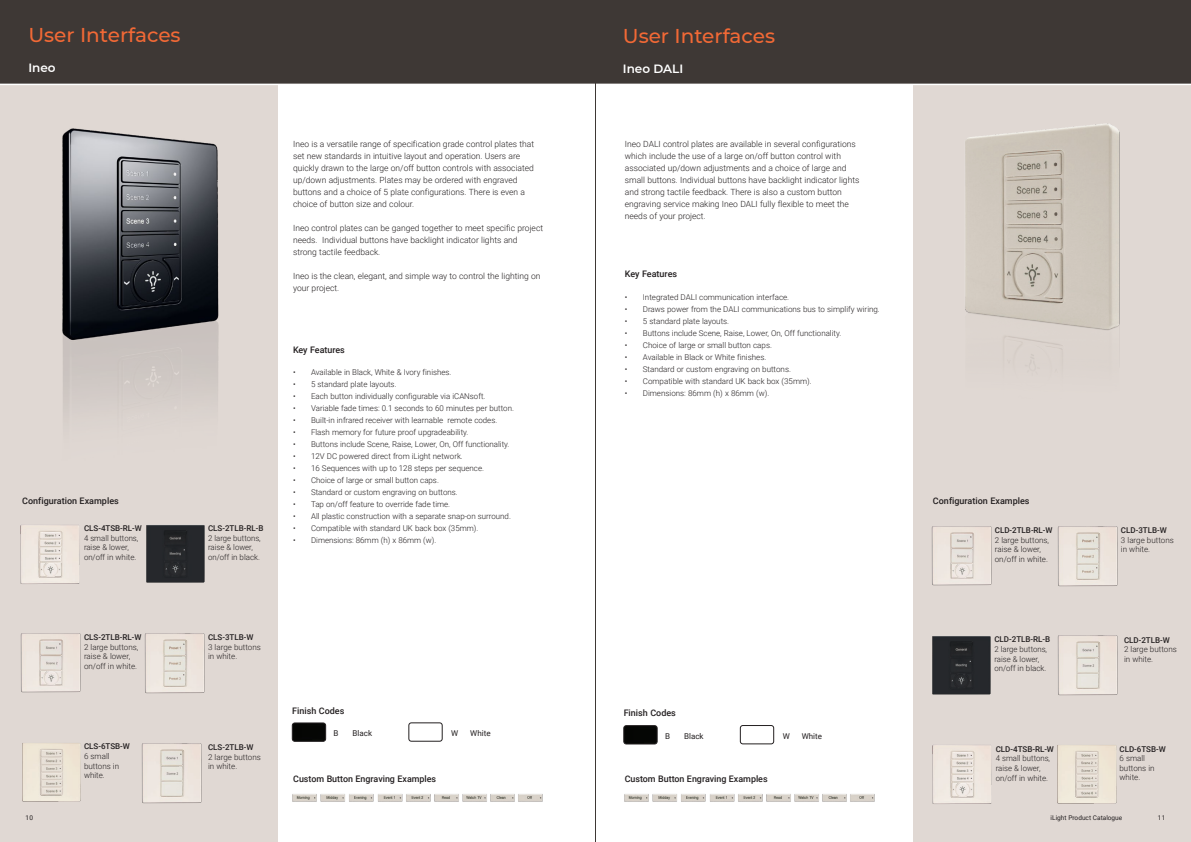
<style>
.page{position:relative;width:1191px;height:842px;background:#fff}
.page>*{position:absolute;margin:0;border:0;box-sizing:border-box;transform-origin:0 0}
.t1{font:500 20px "Montserrat";color:#f26935}
.t2{font:600 12px "Montserrat";color:#fff}
.t3{font:500 9px "Roboto";color:#231f20}
.t4{font:300 8.5px/12px "Roboto";color:#231f20}
.t5{font:300 8px/9.6px "Roboto";color:#231f20}
.t6{font:500 8px "Roboto";color:#231f20}
.t7{font:8px "Roboto";color:#231f20}
.t8{font:6.5px "Roboto";color:#231f20}
</style>
<div class="page">
<div style="left:0;top:84px;width:278px;height:758px;background:#e0d8d3"></div>
<div style="left:913px;top:84px;width:278px;height:758px;background:#e0d8d3"></div>
<div style="left:0;top:0;width:595px;height:84px;background:#3e3835"></div>
<hr style="left:0;top:84px;width:595px;height:1px;background:#fff">
<div style="left:595px;top:0;width:596px;height:84px;background:#3e3835"></div>
<hr style="left:595px;top:84px;width:596px;height:1px;background:#fff">
<img style="left:624px;top:794px;width:251px;height:8px">
<img style="left:965px;top:123px;width:155px;height:246px">
<img style="left:146px;top:525px;width:59px;height:58px">
<img style="left:22px;top:743px;width:59px;height:59px">
<img style="left:20px;top:525px;width:60px;height:59px">
<img style="left:625px;top:727px;width:32px;height:17px">
<div style="left:623px;top:725px;width:34px;height:19px;border:1px solid #231f20;border-radius:3px"></div>
<div style="left:740px;top:725px;width:34px;height:19px;border:1px solid #231f20;border-radius:3px"></div>
<img style="left:62px;top:128px;width:157px;height:288px">
<img style="left:292px;top:794px;width:251px;height:8px">
<img style="left:292px;top:723px;width:34px;height:18px">
<div style="left:292px;top:723px;width:34px;height:18px;border:1px solid #231f20;border-radius:3px"></div>
<div style="left:409px;top:723px;width:33px;height:18px;border:1px solid #231f20;border-radius:3px"></div>
<img style="left:20px;top:633px;width:61px;height:60px">
<img style="left:144px;top:633px;width:61px;height:61px">
<img style="left:141px;top:743px;width:61px;height:61px">
<img style="left:932px;top:636px;width:59px;height:59px">
<img style="left:1057px;top:745px;width:60px;height:59px">
<img style="left:932px;top:745px;width:60px;height:59px">
<img style="left:931px;top:526px;width:61px;height:60px">
<img style="left:1057px;top:526px;width:61px;height:61px">
<img style="left:1057px;top:635px;width:61px;height:61px">
<hr style="left:595px;top:0;width:1px;height:842px;background:#3e3835">
<p class="t1" style="left:28px;top:21px;width:154px">User Interfaces</p>
<p class="t2" style="left:28px;top:60px;width:29px">Ineo</p>
<p class="t1" style="left:623px;top:22px;width:154px">User Interfaces</p>
<p class="t2" style="left:623px;top:60px;width:62px">Ineo DALI</p>
<p class="t4" style="left:293px;top:138px;width:242px">Ineo is a versatile range of specification grade control plates that set new standards in intuitive layout and operation. Users are quickly drawn to the large on/off button controls with associated up/down adjustments. Plates may be ordered with engraved buttons and a choice of 5 plate configurations. There is even a choice of button size and colour.</p>
<p class="t4" style="left:293px;top:222px;width:251px">Ineo control plates can be ganged together to meet specific project needs. Individual buttons have backlight indicator lights and strong tactile feedback.</p>
<p class="t4" style="left:293px;top:270px;width:249px">Ineo is the clean, elegant, and simple way to control the lighting on your project.</p>
<p class="t4" style="left:625px;top:138px;width:236px">Ineo DALI control plates are available in several configurations which include the use of a large on/off button control with associated up/down adjustments and a choice of large and small buttons. Individual buttons have backlight indicator lights and strong tactile feedback. There is also a custom button engraving service making Ineo DALI fully flexible to meet the needs of your project.</p>
<p class="t3" style="left:625px;top:267px;width:54px">Key Features</p>
<p class="t5" style="left:625px;top:292px;width:166px">• Integrated DALI communication interface.</p>
<p class="t5" style="left:625px;top:304px;width:256px">• Draws power from the DALI communications bus to simplify wiring.</p>
<p class="t5" style="left:625px;top:316px;width:106px">• 5 standard plate layouts.</p>
<p class="t5" style="left:625px;top:328px;width:218px">• Buttons include Scene, Raise, Lower, On, Off functionality.</p>
<p class="t5" style="left:625px;top:340px;width:149px">• Choice of large or small button caps.</p>
<p class="t5" style="left:625px;top:352px;width:143px">• Available in Black or White finishes.</p>
<p class="t5" style="left:625px;top:364px;width:168px">• Standard or custom engraving on buttons.</p>
<p class="t5" style="left:625px;top:376px;width:188px">• Compatible with standard UK back box (35mm).</p>
<p class="t5" style="left:625px;top:388px;width:146px">• Dimensions: 86mm (h) x 86mm (w).</p>
<p class="t3" style="left:293px;top:344px;width:53px">Key Features</p>
<p class="t5" style="left:293px;top:367px;width:160px">• Available in Black, White &amp; Ivory finishes.</p>
<p class="t5" style="left:293px;top:379px;width:105px">• 5 standard plate layouts.</p>
<p class="t5" style="left:293px;top:391px;width:194px">• Each button individually configurable via iCANsoft.</p>
<p class="t5" style="left:293px;top:403px;width:222px">• Variable fade times: 0.1 seconds to 60 minutes per button.</p>
<p class="t5" style="left:293px;top:415px;width:206px">• Built-in infrared receiver with learnable remote codes.</p>
<p class="t5" style="left:293px;top:427px;width:177px">• Flash memory for future proof upgradeability.</p>
<p class="t5" style="left:293px;top:439px;width:218px">• Buttons include Scene, Raise, Lower, On, Off functionality.</p>
<p class="t5" style="left:293px;top:451px;width:171px">• 12V DC powered direct from iLight network.</p>
<p class="t5" style="left:293px;top:463px;width:192px">• 16 Sequences with up to 128 steps per sequence.</p>
<p class="t5" style="left:293px;top:475px;width:147px">• Choice of large or small button caps.</p>
<p class="t5" style="left:293px;top:487px;width:166px">• Standard or custom engraving on buttons.</p>
<p class="t5" style="left:293px;top:499px;width:159px">• Tap on/off feature to override fade time.</p>
<p class="t5" style="left:293px;top:511px;width:219px">• All plastic construction with a separate snap-on surround.</p>
<p class="t5" style="left:293px;top:523px;width:187px">• Compatible with standard UK back box (35mm).</p>
<p class="t5" style="left:293px;top:535px;width:145px">• Dimensions: 86mm (h) x 86mm (w).</p>
<p class="t3" style="left:22px;top:494px;width:98px">Configuration Examples</p>
<p class="t3" style="left:933px;top:494px;width:98px">Configuration Examples</p>
<p class="t6" style="left:84px;top:523px;width:59px">CLS-4TSB-RL-W</p>
<p class="t5" style="left:84px;top:533px;width:56px">4 small buttons, raise &amp; lower, on/off in white.</p>
<p class="t6" style="left:208px;top:523px;width:57px">CLS-2TLB-RL-B</p>
<p class="t5" style="left:208px;top:533px;width:54px">2 large buttons, raise &amp; lower, on/off in black.</p>
<p class="t6" style="left:994px;top:525px;width:59px">CLD-2TLB-RL-W</p>
<p class="t5" style="left:994px;top:535px;width:56px">2 large buttons, raise &amp; lower, on/off in white.</p>
<p class="t6" style="left:84px;top:632px;width:59px">CLS-2TLB-RL-W</p>
<p class="t5" style="left:84px;top:642px;width:56px">2 large buttons, raise &amp; lower, on/off in white.</p>
<p class="t6" style="left:84px;top:741px;width:47px">CLS-6TSB-W</p>
<p class="t5" style="left:84px;top:751px;width:37px">6 small buttons in white.</p>
<p class="t6" style="left:208px;top:632px;width:47px">CLS-3TLB-W</p>
<p class="t5" style="left:208px;top:642px;width:54px">3 large buttons in white.</p>
<p class="t6" style="left:208px;top:742px;width:47px">CLS-2TLB-W</p>
<p class="t5" style="left:208px;top:752px;width:54px">2 large buttons in white.</p>
<p class="t3" style="left:292px;top:704px;width:54px">Finish Codes</p>
<p class="t7" style="left:333px;top:727px;width:6px">B</p>
<p class="t7" style="left:352px;top:727px;width:21px">Black</p>
<p class="t7" style="left:451px;top:727px;width:9px">W</p>
<p class="t7" style="left:470px;top:727px;width:22px">White</p>
<p class="t3" style="left:293px;top:773px;width:144px">Custom Button Engraving Examples</p>
<p class="t3" style="left:623px;top:707px;width:54px">Finish Codes</p>
<p class="t7" style="left:665px;top:731px;width:6px">B</p>
<p class="t7" style="left:684px;top:731px;width:21px">Black</p>
<p class="t7" style="left:782px;top:731px;width:9px">W</p>
<p class="t7" style="left:801px;top:731px;width:22px">White</p>
<p class="t3" style="left:624px;top:772px;width:144px">Custom Button Engraving Examples</p>
<p class="t6" style="left:994px;top:634px;width:57px">CLD-2TLB-RL-B</p>
<p class="t5" style="left:994px;top:644px;width:54px">2 large buttons, raise &amp; lower, on/off in black.</p>
<p class="t6" style="left:995px;top:743px;width:60px">CLD-4TSB-RL-W</p>
<p class="t5" style="left:995px;top:753px;width:56px">4 small buttons, raise &amp; lower, on/off in white.</p>
<p class="t6" style="left:1121px;top:525px;width:47px">CLD-3TLB-W</p>
<p class="t5" style="left:1121px;top:535px;width:54px">3 large buttons in white.</p>
<p class="t6" style="left:1124px;top:634px;width:47px">CLD-2TLB-W</p>
<p class="t5" style="left:1124px;top:644px;width:54px">2 large buttons in white.</p>
<p class="t6" style="left:1119px;top:743px;width:48px">CLD-6TSB-W</p>
<p class="t5" style="left:1119px;top:753px;width:37px">6 small buttons in white.</p>
<p class="t8" style="left:26px;top:813px;width:9px">10</p>
<p class="t8" style="left:1050px;top:813px;width:73px">iLight Product Catalogue</p>
<p class="t8" style="left:1157px;top:813px;width:9px">11</p>
</div>
